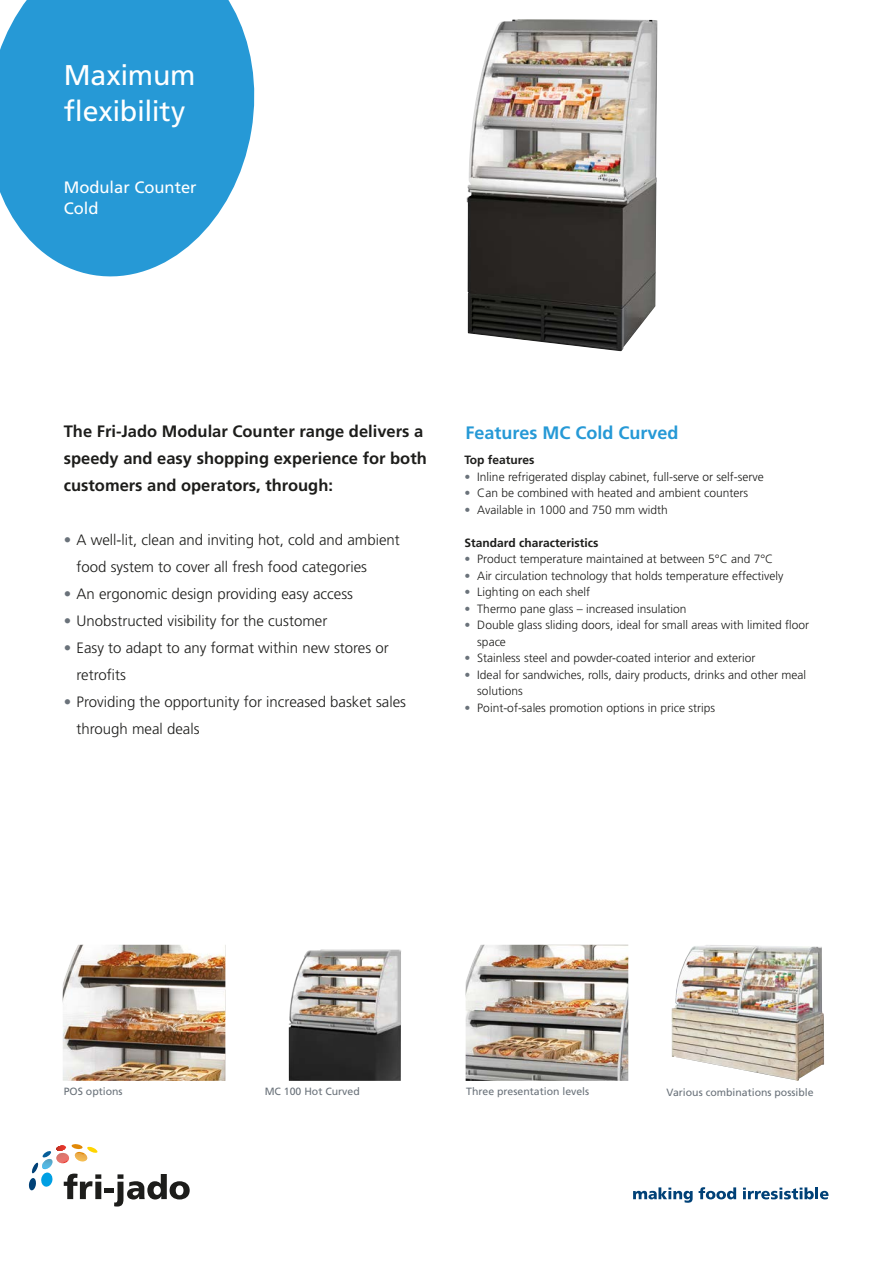
<style>
.page{position:relative;width:893px;height:1263px;background:#fff}
.page>*{position:absolute;margin:0;border:0;box-sizing:border-box;transform-origin:0 0}
.t1{font:28.5px/36px "Frutiger LT Std";letter-spacing:-.01em;color:#fff}
.t2{font:700 18px "Frutiger LT Std";color:#2699d6}
.t3{font:700 16.5px/27px "Frutiger LT Std";color:#1d1d1b}
.t4{font:16.5px/21px "Frutiger LT Std";color:#fff}
.t5{font:300 15px/27px "Frutiger LT Std";color:#1d1d1b}
.t6{font:300 12px/16.5px "Frutiger LT Std";color:#1d1d1b}
.t7{font:700 12px "Frutiger LT Std";color:#1d1d1b}
.t8{font:10.5px "Frutiger LT Std";color:#6a727a}
.s1{color:#6a727a}
</style>
<div class="page">
<svg style="left:29px;top:1144px;width:161px;height:62px"></svg>
<svg style="left:0;top:0;width:254px;height:276px;fill:#2699d6"></svg>
<img style="left:466px;top:19px;width:191px;height:332px">
<img style="left:63px;top:945px;width:162px;height:136px">
<img style="left:289px;top:949px;width:112px;height:132px">
<img style="left:466px;top:945px;width:162px;height:136px">
<svg style="left:633px;top:1187px;width:60px;height:16px"></svg>
<svg style="left:699px;top:1187px;width:37px;height:12px"></svg>
<svg style="left:743px;top:1187px;width:85px;height:12px"></svg>
<img style="left:672px;top:945px;width:152px;height:136px">
<h1 class="t1" style="left:64px;top:58px;width:133px">Maximum flexibility</h1>
<h3 class="t4" style="left:64px;top:177px;width:134px">Modular Counter<br>Cold</h3>
<h3 class="t3" style="left:64px;top:418px;width:365px">The Fri-Jado Modular Counter range delivers a speedy and easy shopping experience for both customers and operators, through:</h3>
<p class="t5" style="left:77px;top:527px;width:325px;text-indent:-13px"><span class="s1">•</span> A well-lit, clean and inviting hot, cold and ambient food system to cover all fresh food categories</p>
<p class="t5" style="left:64px;top:581px;width:291px"><span class="s1">•</span> An ergonomic design providing easy access</p>
<p class="t5" style="left:64px;top:608px;width:265px"><span class="s1">•</span> Unobstructed visibility for the customer</p>
<p class="t5" style="left:77px;top:635px;width:314px;text-indent:-13px"><span class="s1">•</span> Easy to adapt to any format within new stores or retrofits</p>
<p class="t5" style="left:77px;top:689px;width:331px;text-indent:-13px"><span class="s1">•</span> Providing the opportunity for increased basket sales through meal deals</p>
<h2 class="t2" style="left:466px;top:422px;width:214px">Features MC Cold Curved</h2>
<p class="t7" style="left:465px;top:453px;width:71px">Top features</p>
<p class="t6" style="left:465px;top:468px;width:301px"><span class="s1">•</span> Inline refrigerated display cabinet, full-serve or self-serve</p>
<p class="t6" style="left:465px;top:485px;width:285px"><span class="s1">•</span> Can be combined with heated and ambient counters</p>
<p class="t6" style="left:465px;top:501px;width:205px"><span class="s1">•</span> Available in 1000 and 750 mm width</p>
<p class="t7" style="left:465px;top:535px;width:135px">Standard characteristics</p>
<p class="t6" style="left:465px;top:551px;width:310px"><span class="s1">•</span> Product temperature maintained at between 5°C and 7°C</p>
<p class="t6" style="left:465px;top:567px;width:320px"><span class="s1">•</span> Air circulation technology that holds temperature effectively</p>
<p class="t6" style="left:465px;top:584px;width:127px"><span class="s1">•</span> Lighting on each shelf</p>
<p class="t6" style="left:465px;top:600px;width:223px"><span class="s1">•</span> Thermo pane glass – increased insulation</p>
<p class="t6" style="left:477px;top:617px;width:333px;text-indent:-13px"><span class="s1">•</span> Double glass sliding doors, ideal for small areas with limited floor space</p>
<p class="t6" style="left:465px;top:650px;width:292px"><span class="s1">•</span> Stainless steel and powder-coated interior and exterior</p>
<p class="t6" style="left:477px;top:666px;width:330px;text-indent:-13px"><span class="s1">•</span> Ideal for sandwiches, rolls, dairy products, drinks and other meal solutions</p>
<p class="t6" style="left:465px;top:699px;width:252px"><span class="s1">•</span> Point-of-sales promotion options in price strips</p>
<p class="t8" style="left:64px;top:1085px;width:60px">POS options</p>
<p class="t8" style="left:265px;top:1085px;width:97px">MC 100 Hot Curved</p>
<p class="t8" style="left:466px;top:1085px;width:125px">Three presentation levels</p>
<p class="t8" style="left:666px;top:1086px;width:149px">Various combinations possible</p>
</div>
